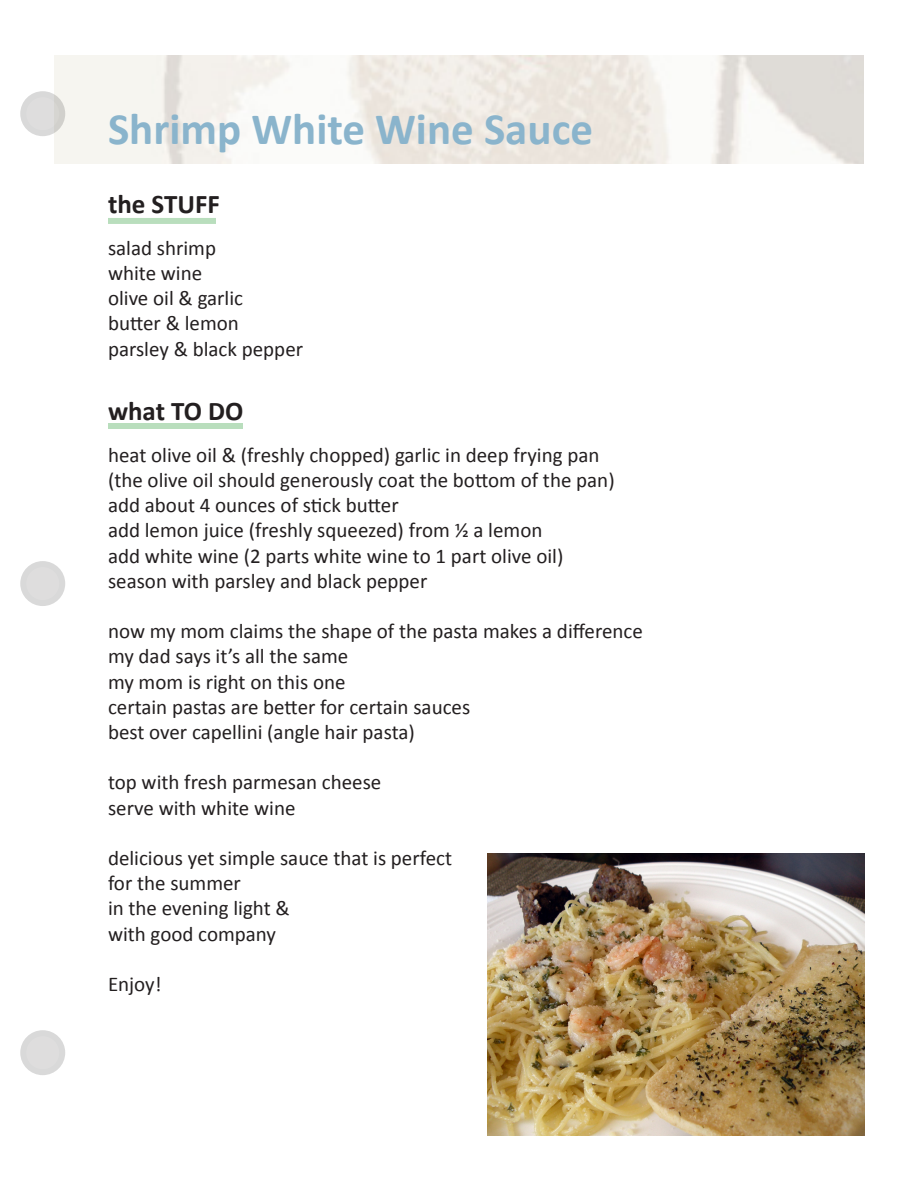
<style>
.page{position:relative;width:918px;height:1188px;background:#fff}
.page>*{position:absolute;margin:0;border:0;box-sizing:border-box;transform-origin:0 0}
.t1{font:700 45px "Calibri";color:#8ab4cc}
.t2{font:700 27px "Calibri";color:#231f20}
.t3{font:21px "Calibri";color:#231f20}
</style>
<div class="page">
<img style="left:488px;top:854px;width:376px;height:282px">
<div style="left:108px;top:423px;width:135px;height:6px;background:#b9debd"></div>
<div style="left:108px;top:218px;width:108px;height:6px;background:#b9debd"></div>
<div style="left:23px;top:94px;width:39px;height:39px;background:#dedddd;border-radius:50%"></div>
<div style="left:20px;top:91px;width:45px;height:45px;border:6px solid #000;border-radius:50%"></div>
<div style="left:23px;top:564px;width:39px;height:39px;background:#dedddd;border-radius:50%"></div>
<div style="left:20px;top:561px;width:45px;height:45px;border:6px solid #000;border-radius:50%"></div>
<div style="left:23px;top:1033px;width:39px;height:39px;background:#dedddd;border-radius:50%"></div>
<div style="left:20px;top:1030px;width:45px;height:45px;border:6px solid #000;border-radius:50%"></div>
<p class="t1" style="left:108px;top:101px;width:487px">Shrimp White Wine Sauce</p>
<p class="t2" style="left:108px;top:188px;width:113px">the STUFF</p>
<p class="t3" style="left:108px;top:235px;width:110px">salad shrimp</p>
<p class="t3" style="left:108px;top:260px;width:96px">white wine</p>
<p class="t3" style="left:108px;top:285px;width:137px">olive oil &amp; garlic</p>
<p class="t3" style="left:108px;top:310px;width:132px">butter &amp; lemon</p>
<p class="t3" style="left:108px;top:336px;width:197px">parsley &amp; black pepper</p>
<p class="t2" style="left:108px;top:395px;width:137px">what TO DO</p>
<p class="t3" style="left:108px;top:442px;width:493px">heat olive oil &amp; (freshly chopped) garlic in deep frying pan</p>
<p class="t3" style="left:108px;top:467px;width:508px">(the olive oil should generously coat the bottom of the pan)</p>
<p class="t3" style="left:108px;top:492px;width:292px">add about 4 ounces of stick butter</p>
<p class="t3" style="left:108px;top:517px;width:436px">add lemon juice (freshly squeezed) from ½ a lemon</p>
<p class="t3" style="left:108px;top:543px;width:457px">add white wine (2 parts white wine to 1 part olive oil)</p>
<p class="t3" style="left:108px;top:568px;width:321px">season with parsley and black pepper</p>
<p class="t3" style="left:108px;top:618px;width:536px">now my mom claims the shape of the pasta makes a difference</p>
<p class="t3" style="left:108px;top:643px;width:242px">my dad says it’s all the same</p>
<p class="t3" style="left:108px;top:669px;width:239px">my mom is right on this one</p>
<p class="t3" style="left:108px;top:694px;width:364px">certain pastas are better for certain sauces</p>
<p class="t3" style="left:108px;top:719px;width:308px">best over capellini (angle hair pasta)</p>
<p class="t3" style="left:108px;top:769px;width:275px">top with fresh parmesan cheese</p>
<p class="t3" style="left:108px;top:795px;width:189px">serve with white wine</p>
<p class="t3" style="left:108px;top:845px;width:346px">delicious yet simple sauce that is perfect</p>
<p class="t3" style="left:108px;top:870px;width:134px">for the summer</p>
<p class="t3" style="left:108px;top:895px;width:183px">in the evening light &amp;</p>
<p class="t3" style="left:108px;top:921px;width:170px">with good company</p>
<p class="t3" style="left:108px;top:971px;width:55px">Enjoy!</p>
</div>
